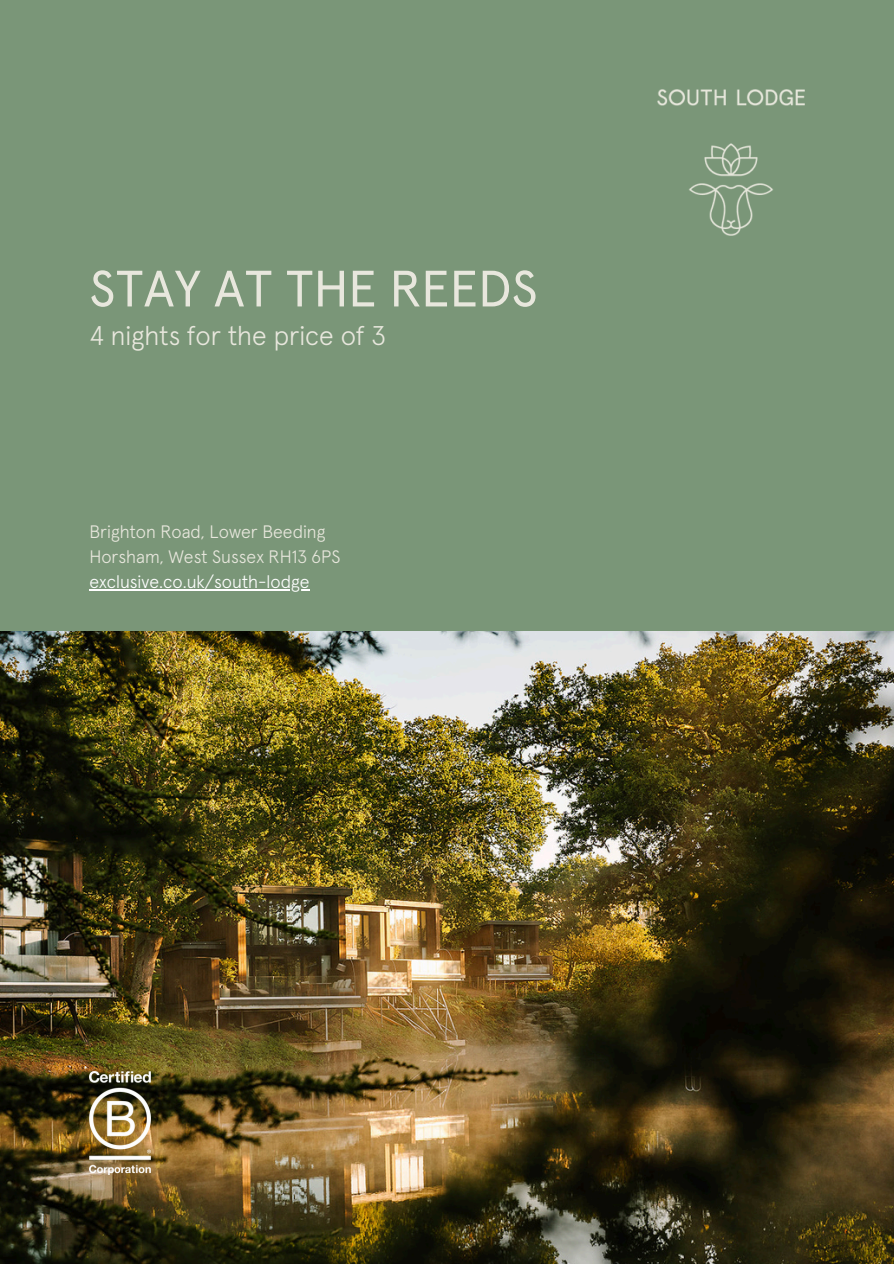
<style>
.page{position:relative;width:894px;height:1264px;background:#fff}
.page>*{position:absolute;margin:0;border:0;box-sizing:border-box;transform-origin:0 0}
.t1{font:51px "Apercu";color:#e8e7dd}
.t2{font:300 27px "Apercu";color:#e8e7dd}
.t3{font:300 18px "Apercu";color:#e8e7dd}
.t4{font:300 18px "Apercu";color:#fff}
</style>
<div class="page">
<div style="left:0;top:0;width:893px;height:1263px;background:#7a9678"></div>
<img style="left:0;top:631px;width:893px;height:632px">
<img style="left:657px;top:89px;width:147px;height:147px">
<hr style="left:89px;top:589px;width:220px;height:1px;background:#fff">
<img style="left:89px;top:1071px;width:61px;height:103px">
<p class="t1" style="left:89px;top:266px;width:450px">STAY AT THE REEDS</p>
<p class="t2" style="left:89px;top:323px;width:298px">4 nights for the price of 3</p>
<h1 class="t3" style="left:89px;top:524px;width:237px">Brighton Road, Lower Beeding</h1>
<h2 class="t3" style="left:89px;top:549px;width:253px">Horsham, West Sussex RH13 6PS</h2>
<p class="t4" style="left:89px;top:573px;width:221px">exclusive.co.uk/south-lodge</p>
</div>
